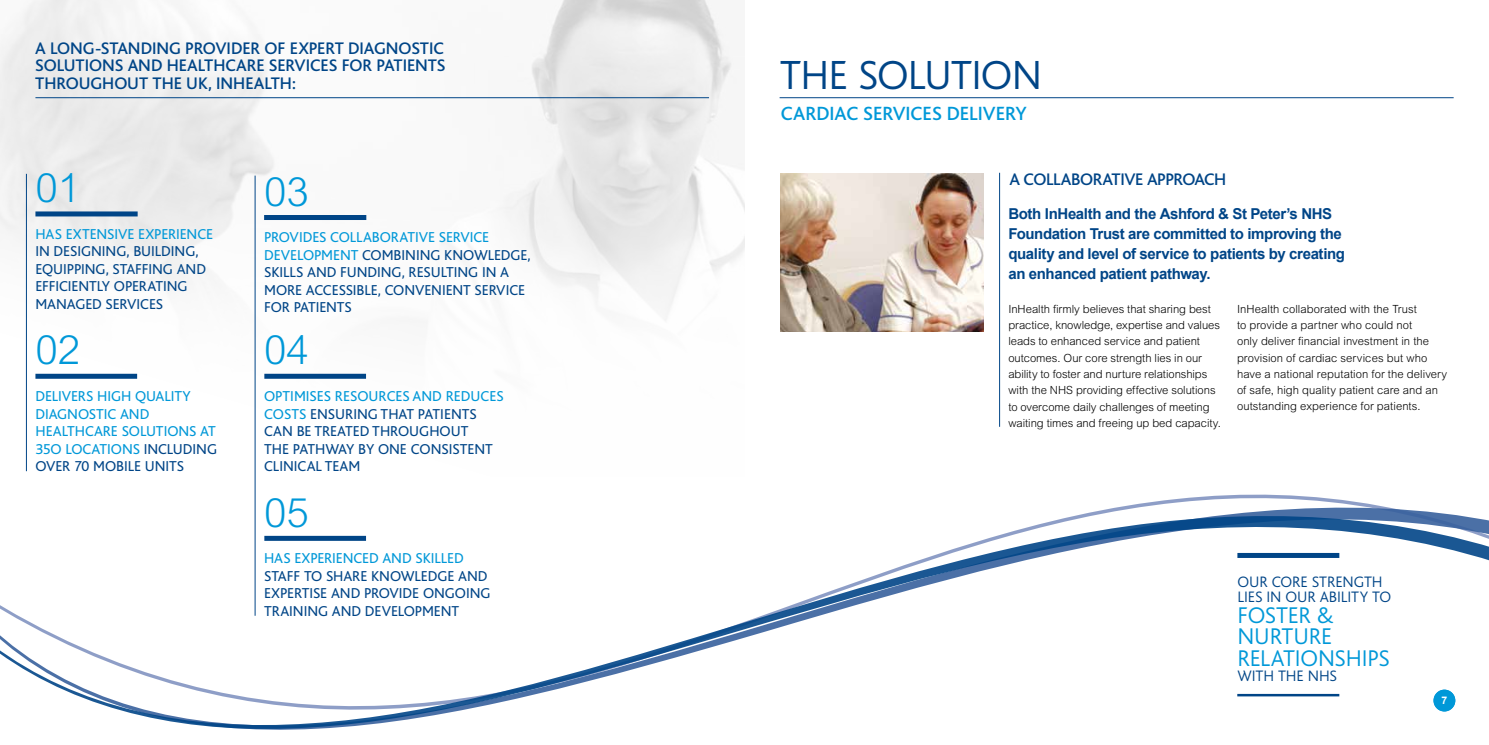
<style>
.page{position:relative;width:1489px;height:745px;background:#fff}
.page>*{position:absolute;margin:0;border:0;box-sizing:border-box;transform-origin:0 0}
.t1{font:300 42.5px "Bliss";letter-spacing:-.02em;color:#004587}
.t2{font:300 40.38px "Arial";color:#0098d8}
.t3{font:300 23.75px/21.2px "Bliss";letter-spacing:-.01em;color:#0098d8}
.t4{font:500 20px "Bliss";color:#0098d8}
.t5{font:500 17.5px/17.5px "Bliss";letter-spacing:-.005em;color:#004587;text-align:justify}
.t6{font:500 17.5px "Bliss";letter-spacing:-.025em;color:#004587}
.t7{font:300 15.88px/14.9px "Bliss";letter-spacing:-.005em;color:#004587}
.t8{font:15px/17.5px "Bliss";color:#004587}
.t9{font:700 15px/20px "Arial";letter-spacing:-.025em;color:#004587}
.t10{font:15px/17.5px "Bliss";letter-spacing:-.005em;color:#0098d8}
.t11{font:300 11.25px/16.2px "Arial";color:#000}
.t12{font:700 10.5px "Arial";color:#fff}
.s1{color:#004587}
.s2{color:#0098d8}
</style>
<div class="page">
<img style="left:0;top:0;width:744px;height:421px">
<hr style="left:35px;top:97px;width:674px;height:1px;background:#004587">
<div style="left:35px;top:211px;width:103px;height:5px;background:#004587"></div>
<div style="left:264px;top:215px;width:102px;height:5px;background:#004587"></div>
<div style="left:264px;top:373px;width:102px;height:5px;background:#004587"></div>
<hr style="left:26px;top:174px;width:1px;height:297px;background:#004587">
<hr style="left:255px;top:175px;width:1px;height:440px;background:#004587">
<hr style="left:779px;top:97px;width:674px;height:1px;background:#004587">
<hr style="left:999px;top:173px;width:1px;height:253px;background:#004587">
<img style="left:780px;top:174px;width:203px;height:157px">
<svg style="left:0;top:467px;width:1488px;height:263px"></svg>
<hr style="left:1237px;top:693px;width:102px;height:3px;background:#004587">
<div style="left:1237px;top:552px;width:102px;height:5px;background:#004587"></div>
<div style="left:35px;top:373px;width:102px;height:5px;background:#004587"></div>
<h3 class="t5" style="left:35px;top:39px;width:412px">A LONG-STANDING PROVIDER OF EXPERT DIAGNOSTIC SOLUTIONS AND HEALTHCARE SERVICES FOR PATIENTS THROUGHOUT THE UK, INHEALTH:</h3>
<h2 class="t2" style="left:35px;top:165px;width:46px">01</h2>
<h3 class="t10" style="left:35px;top:225px;width:179px">HAS EXTENSIVE EXPERIENCE</h3>
<h3 class="t8" style="left:35px;top:243px;width:172px">IN DESIGNING, BUILDING,<br>EQUIPPING, STAFFING AND<br>EFFICIENTLY OPERATING<br>MANAGED SERVICES</h3>
<h2 class="t2" style="left:35px;top:327px;width:46px">02</h2>
<h3 class="t10" style="left:35px;top:387px;width:183px">DELIVERS HIGH QUALITY<br>DIAGNOSTIC AND<br>HEALTHCARE SOLUTIONS AT<br>35O LOCATIONS <span class="s1">INCLUDING<br>OVER 70 MOBILE UNITS</span></h3>
<h2 class="t2" style="left:264px;top:168px;width:46px">03</h2>
<h3 class="t8" style="left:264px;top:229px;width:268px"><span class="s2">PROVIDES COLLABORATIVE SERVICE<br>DEVELOPMENT</span> COMBINING KNOWLEDGE,<br>SKILLS AND FUNDING, RESULTING IN A<br>MORE ACCESSIBLE, CONVENIENT SERVICE<br>FOR PATIENTS</h3>
<h2 class="t2" style="left:264px;top:327px;width:46px">04</h2>
<h3 class="t8" style="left:264px;top:387px;width:241px"><span class="s2">OPTIMISES RESOURCES AND REDUCES<br>COSTS</span> ENSURING THAT PATIENTS<br>CAN BE TREATED THROUGHOUT<br>THE PATHWAY BY ONE CONSISTENT<br>CLINICAL TEAM</h3>
<h2 class="t2" style="left:264px;top:489px;width:46px">05</h2>
<h3 class="t10" style="left:264px;top:549px;width:201px">HAS EXPERIENCED AND SKILLED</h3>
<h3 class="t8" style="left:264px;top:567px;width:228px">STAFF TO SHARE KNOWLEDGE AND<br>EXPERTISE AND PROVIDE ONGOING<br>TRAINING AND DEVELOPMENT</h3>
<h1 class="t1" style="left:780px;top:52px;width:264px">THE SOLUTION</h1>
<h3 class="t4" style="left:780px;top:103px;width:247px">CARDIAC SERVICES DELIVERY</h3>
<h3 class="t6" style="left:1009px;top:170px;width:218px">A COLLABORATIVE APPROACH</h3>
<h3 class="t9" style="left:1008px;top:204px;width:338px">Both InHealth and the Ashford &amp; St Peter’s NHS Foundation Trust are committed to improving the quality and level of service to patients by creating an enhanced patient pathway.</h3>
<p class="t11" style="left:1008px;top:300px;width:214px">InHealth firmly believes that sharing best practice, knowledge, expertise and values leads to enhanced service and patient outcomes. Our core strength lies in our ability to foster and nurture relationships with the NHS providing effective solutions to overcome daily challenges of meeting waiting times and freeing up bed capacity.</p>
<p class="t11" style="left:1236px;top:300px;width:212px">InHealth collaborated with the Trust<br>to provide a partner who could not<br>only deliver financial investment in the provision of cardiac services but who have a national reputation for the delivery of safe, high quality patient care and an outstanding experience for patients.</p>
<h3 class="t7" style="left:1237px;top:574px;width:155px">OUR CORE STRENGTH<br>LIES IN OUR ABILITY TO</h3>
<h3 class="t3" style="left:1237px;top:604px;width:154px">FOSTER &amp;<br>NURTURE<br>RELATIONSHIPS</h3>
<h3 class="t7" style="left:1237px;top:668px;width:101px">WITH THE NHS</h3>
<p class="t12" style="left:1441px;top:693px;width:7px">7</p>
</div>
